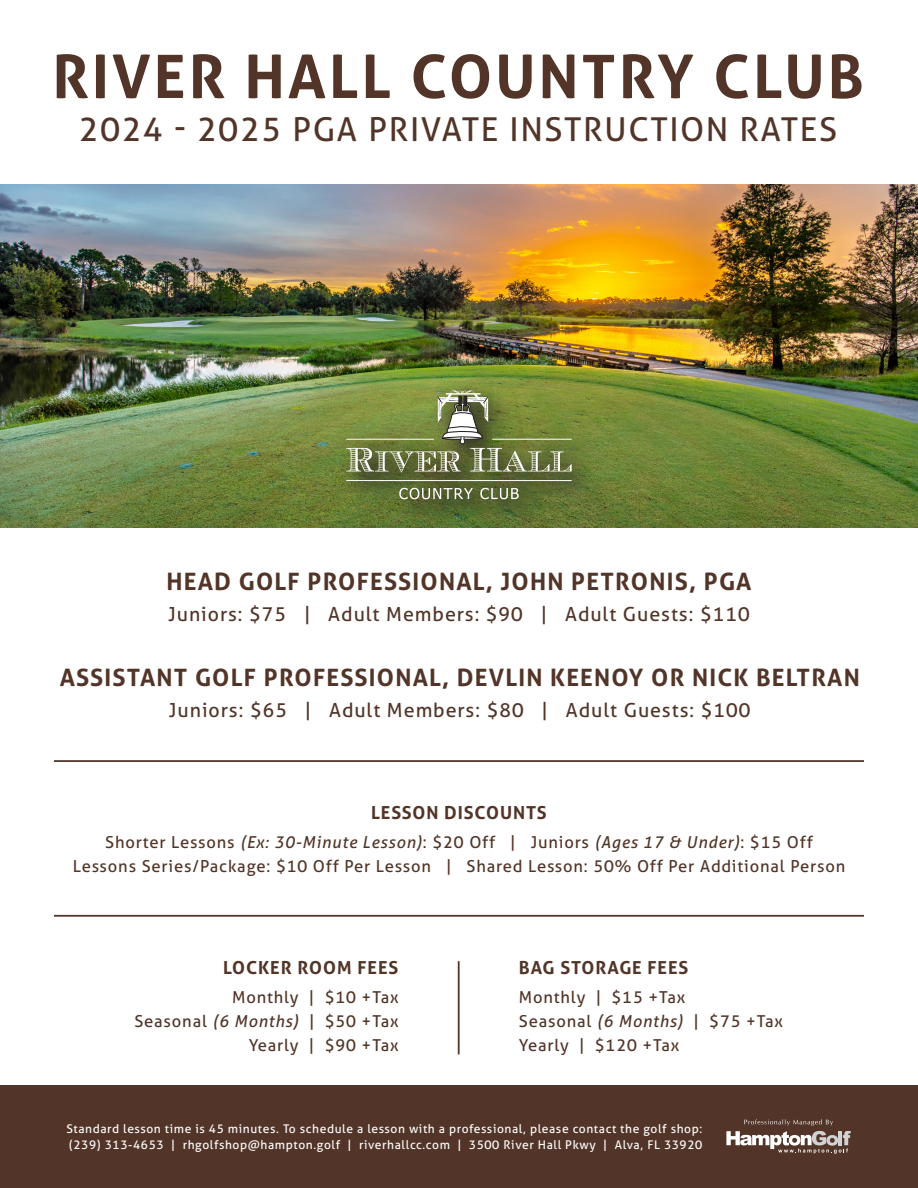
<style>
.page{position:relative;width:918px;height:1188px;background:#fff}
.page>*{position:absolute;margin:0;border:0;box-sizing:border-box;transform-origin:0 0}
.t1{font:700 60px "Aller";letter-spacing:.05em;color:#523528}
.t2{font:33px "Aller";letter-spacing:.05em;color:#523528}
.t3{font:700 24px "Aller";letter-spacing:.05em;color:#523528}
.t4{font:19.5px "Aller";letter-spacing:.05em;color:#523528}
.t5{font:700 18px "Aller";letter-spacing:.05em;color:#523528}
.t6{font:16.5px "Aller";letter-spacing:.05em;color:#523528}
.t7{font:12px "Aller";letter-spacing:.05em;color:#fff}
.s1{font-style:italic}
</style>
<div class="page">
<hr style="left:54px;top:915px;width:810px;height:2px;background:#523528">
<hr style="left:54px;top:760px;width:810px;height:2px;background:#523528">
<hr style="left:458px;top:961px;width:2px;height:93px;background:#523528">
<div style="left:0;top:1085px;width:918px;height:103px;background:#523528"></div>
<svg style="left:726px;top:1119px;width:125px;height:35px"></svg>
<img style="left:0;top:184px;width:918px;height:343px">
<div style="left:338px;top:381px;width:262px;height:147px;background:#231f20;opacity:.75"></div>
<hr style="left:346px;top:480px;width:226px;height:1px;background:#fff">
<svg style="left:346px;top:390px;width:226px;height:82px;background:#818e52"></svg>
<svg style="left:399px;top:488px;width:74px;height:11px"></svg>
<svg style="left:480px;top:488px;width:39px;height:11px"></svg>
<p class="t1" style="left:52px;top:38px;width:813px">RIVER HALL COUNTRY CLUB</p>
<p class="t2" style="left:79px;top:109px;width:760px">2024 - 2025 PGA PRIVATE INSTRUCTION RATES</p>
<p class="t3" style="left:166px;top:567px;width:587px">HEAD GOLF PROFESSIONAL, JOHN PETRONIS, PGA</p>
<p class="t4" style="left:168px;top:601px;width:583px">Juniors: $75 | Adult Members: $90 | Adult Guests: $110</p>
<p class="t3" style="left:60px;top:662px;width:801px">ASSISTANT GOLF PROFESSIONAL, DEVLIN KEENOY OR NICK BELTRAN</p>
<p class="t4" style="left:169px;top:698px;width:583px">Juniors: $65 | Adult Members: $80 | Adult Guests: $100</p>
<p class="t5" style="left:371px;top:802px;width:177px">LESSON DISCOUNTS</p>
<p class="t6" style="left:105px;top:832px;width:709px">Shorter Lessons <span class="s1">(Ex: 30-Minute Lesson)</span>: $20 Off | Juniors <span class="s1">(Ages 17 &amp; Under)</span>: $15 Off</p>
<p class="t6" style="left:73px;top:856px;width:774px">Lessons Series/Package: $10 Off Per Lesson | Shared Lesson: 50% Off Per Additional Person</p>
<p class="t5" style="left:223px;top:956px;width:177px">LOCKER ROOM FEES</p>
<p class="t6" style="left:232px;top:986px;width:168px">Monthly | $10 +Tax</p>
<p class="t6" style="left:134px;top:1010px;width:266px">Seasonal <span class="s1">(6 Months)</span> | $50 +Tax</p>
<p class="t6" style="left:249px;top:1034px;width:151px">Yearly | $90 +Tax</p>
<p class="t5" style="left:519px;top:956px;width:171px">BAG STORAGE FEES</p>
<p class="t6" style="left:519px;top:986px;width:168px">Monthly | $15 +Tax</p>
<p class="t6" style="left:519px;top:1010px;width:266px">Seasonal <span class="s1">(6 Months)</span> | $75 +Tax</p>
<p class="t6" style="left:519px;top:1034px;width:162px">Yearly | $120 +Tax</p>
<p class="t7" style="left:66px;top:1121px;width:638px">Standard lesson time is 45 minutes. To schedule a lesson with a professional, please contact the golf shop:</p>
<p class="t7" style="left:69px;top:1137px;width:635px">(239) 313-4653 | rhgolfshop@hampton.golf | riverhallcc.com | 3500 River Hall Pkwy | Alva, FL 33920</p>
</div>
